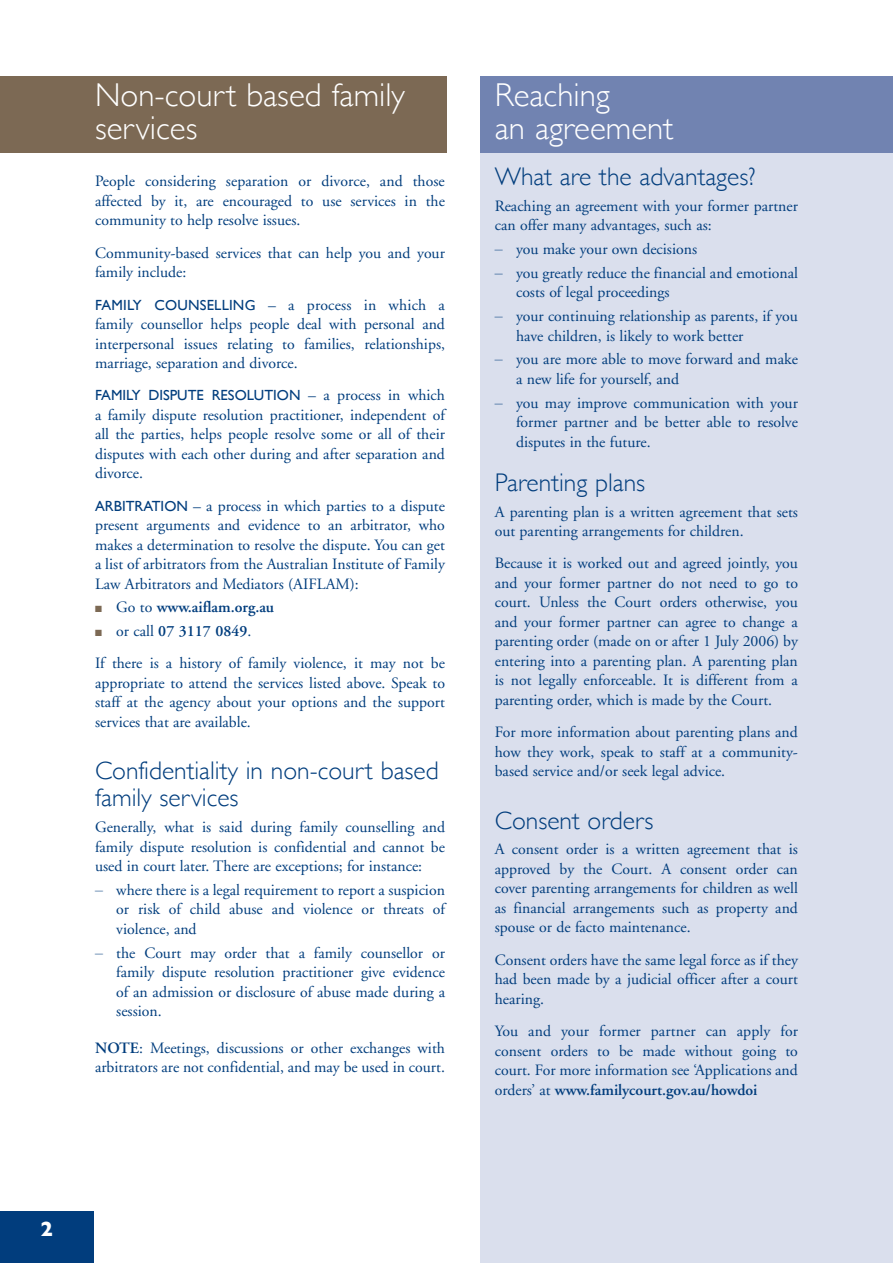
<style>
.page{position:relative;width:893px;height:1263px;background:#fff}
.page>*{position:absolute;margin:0;border:0;box-sizing:border-box;transform-origin:0 0}
._1st_head{font:300 33px/33px "Gill Sans";color:#fff}
._2nd_head{font:300 25.5px/27px "Gill Sans";color:#013d7d}
.Head1a{font:700 21px "Gill Sans";color:#fff}
.Normal___space{font:15.75px/19.5px "Adobe Garamond";color:#013d7d;text-align:justify}
.Indent{font:15.75px/19.5px "Adobe Garamond";color:#013d7d}
.Note{font:15.75px/19.5px "Adobe Garamond";color:#013d7d}
.t1{font:600 15.75px "Adobe Garamond";color:#013d7d}
.t2{font:14.7px "Gill Sans";color:#013d7d}
.s1{font-family:"Adobe Garamond";font-size:15.75px}
.s2{font-family:"Gill Sans";font-size:14.7px}
.s3{color:#7c6954}
.s4{font-weight:400}
.s5{font-family:"Gill Sans";font-weight:300}
.s6{font-weight:600}
</style>
<div class="page">
<div style="left:0;top:1212px;width:94px;height:51px;background:#013d7d"></div>
<div style="left:480px;top:77px;width:413px;height:1186px;background:#dadfed"></div>
<div style="left:0;top:77px;width:446px;height:76px;background:#7c6954"></div>
<div style="left:480px;top:77px;width:413px;height:76px;background:#7183b1"></div>
<p class="_1st_head" style="left:95px;top:77px;width:311px">Non-court based family services</p>
<p class="Normal___space" style="left:95px;top:172px;width:351px">People considering separation or divorce, and those affected by it, are encouraged to use services in the community to help resolve issues.</p>
<p class="Normal___space" style="left:95px;top:243px;width:351px">Community-based services that can help you and your family include:</p>
<p class="t2" style="left:95px;top:296px;width:351px">FAMILY COUNSELLING <span class="s1">– a process in which a</span></p>
<p class="Normal___space" style="left:95px;top:315px;width:351px">family counsellor helps people deal with personal and interpersonal issues relating to families, relationships, marriage, separation and divorce.</p>
<p class="t2" style="left:95px;top:387px;width:351px">FAMILY DISPUTE RESOLUTION <span class="s1">– a process in which</span></p>
<p class="Normal___space" style="left:95px;top:405px;width:351px">a family dispute resolution practitioner, independent of all the parties, helps people resolve some or all of their disputes with each other during and after separation and divorce.</p>
<p class="Normal___space" style="left:95px;top:496px;width:351px"><span class="s2">ARBITRATION</span> – a process in which parties to a dispute present arguments and evidence to an arbitrator, who makes a determination to resolve the dispute. You can get a list of arbitrators from the Australian Institute of Family Law Arbitrators and Mediators (AIFLAM):</p>
<p class="t1" style="left:95px;top:599px;width:181px"><span class="s3">■</span> <span class="s4">Go to</span> www.aiflam.org.au</p>
<p class="t1" style="left:95px;top:622px;width:158px"><span class="s3">■</span> <span class="s4">or call</span> 07 3117 0849<span class="s4">.</span></p>
<p class="Normal___space" style="left:95px;top:654px;width:351px">If there is a history of family violence, it may not be appropriate to attend the services listed above. Speak to staff at the agency about your options and the support services that are available.</p>
<p class="_2nd_head" style="left:95px;top:756px;width:345px">Confidentiality in non-court based family services</p>
<p class="Normal___space" style="left:95px;top:818px;width:351px">Generally, what is said during family counselling and family dispute resolution is confidential and cannot be used in court later. There are exceptions; for instance:</p>
<p class="Indent" style="left:116px;top:881px;width:330px;text-align:justify;text-indent:-21px"><span class="s5">–</span> where there is a legal requirement to report a suspicion or risk of child abuse and violence or threats of violence, and</p>
<p class="Indent" style="left:116px;top:943px;width:330px;text-align:justify;text-indent:-21px"><span class="s5">–</span> the Court may order that a family counsellor or family dispute resolution practitioner give evidence of an admission or disclosure of abuse made during a session.</p>
<p class="Note" style="left:95px;top:1038px;width:351px"><span class="s6">NOTE</span>: Meetings, discussions or other exchanges with arbitrators are not confidential, and may be used in court.</p>
<p class="_1st_head" style="left:495px;top:77px;width:117px">Reaching</p>
<p class="_1st_head" style="left:495px;top:110px;width:180px">an agreement</p>
<p class="_2nd_head" style="left:495px;top:162px;width:262px">What are the advantages?</p>
<p class="Normal___space" style="left:495px;top:196px;width:305px">Reaching an agreement with your former partner can offer many advantages, such as:</p>
<p class="Indent" style="left:495px;top:240px;width:204px"><span class="s5">–</span> you make your own decisions</p>
<p class="Indent" style="left:516px;top:263px;width:283px;text-indent:-21px"><span class="s5">–</span> you greatly reduce the financial and emotional costs of legal proceedings</p>
<p class="Indent" style="left:516px;top:307px;width:283px;text-indent:-21px"><span class="s5">–</span> your continuing relationship as parents, if you have children, is likely to work better</p>
<p class="Indent" style="left:516px;top:350px;width:283px;text-indent:-21px"><span class="s5">–</span> you are more able to move forward and make a new life for yourself, and</p>
<p class="Indent" style="left:516px;top:393px;width:283px;text-align:justify;text-indent:-21px"><span class="s5">–</span> you may improve communication with your former partner and be better able to resolve disputes in the future.</p>
<p class="_2nd_head" style="left:495px;top:468px;width:152px">Parenting plans</p>
<p class="Normal___space" style="left:495px;top:502px;width:305px">A parenting plan is a written agreement that sets out parenting arrangements for children.</p>
<p class="Normal___space" style="left:495px;top:554px;width:305px">Because it is worked out and agreed jointly, you and your former partner do not need to go to court. Unless the Court orders otherwise, you and your former partner can agree to change a parenting order (made on or after 1 July 2006) by entering into a parenting plan. A parenting plan is not legally enforceable. It is different from a parenting order, which is made by the Court.</p>
<p class="Normal___space" style="left:495px;top:723px;width:305px">For more information about parenting plans and how they work, speak to staff at a community&shy;based service and/or seek legal advice.</p>
<p class="_2nd_head" style="left:495px;top:805px;width:160px">Consent orders</p>
<p class="Normal___space" style="left:495px;top:840px;width:305px">A consent order is a written agreement that is approved by the Court. A consent order can cover parenting arrangements for children as well as financial arrangements such as property and spouse or de facto maintenance.</p>
<p class="Normal___space" style="left:495px;top:950px;width:305px">Consent orders have the same legal force as if they had been made by a judicial officer after a court hearing.</p>
<p class="Normal___space" style="left:495px;top:1022px;width:305px">You and your former partner can apply for consent orders to be made without going to court. For more information see ‘Applications and orders’ at <span class="s6">www.familycourt.gov.au/howdoi</span></p>
<p class="Head1a" style="left:41px;top:1212px;width:14px">2</p>
</div>
